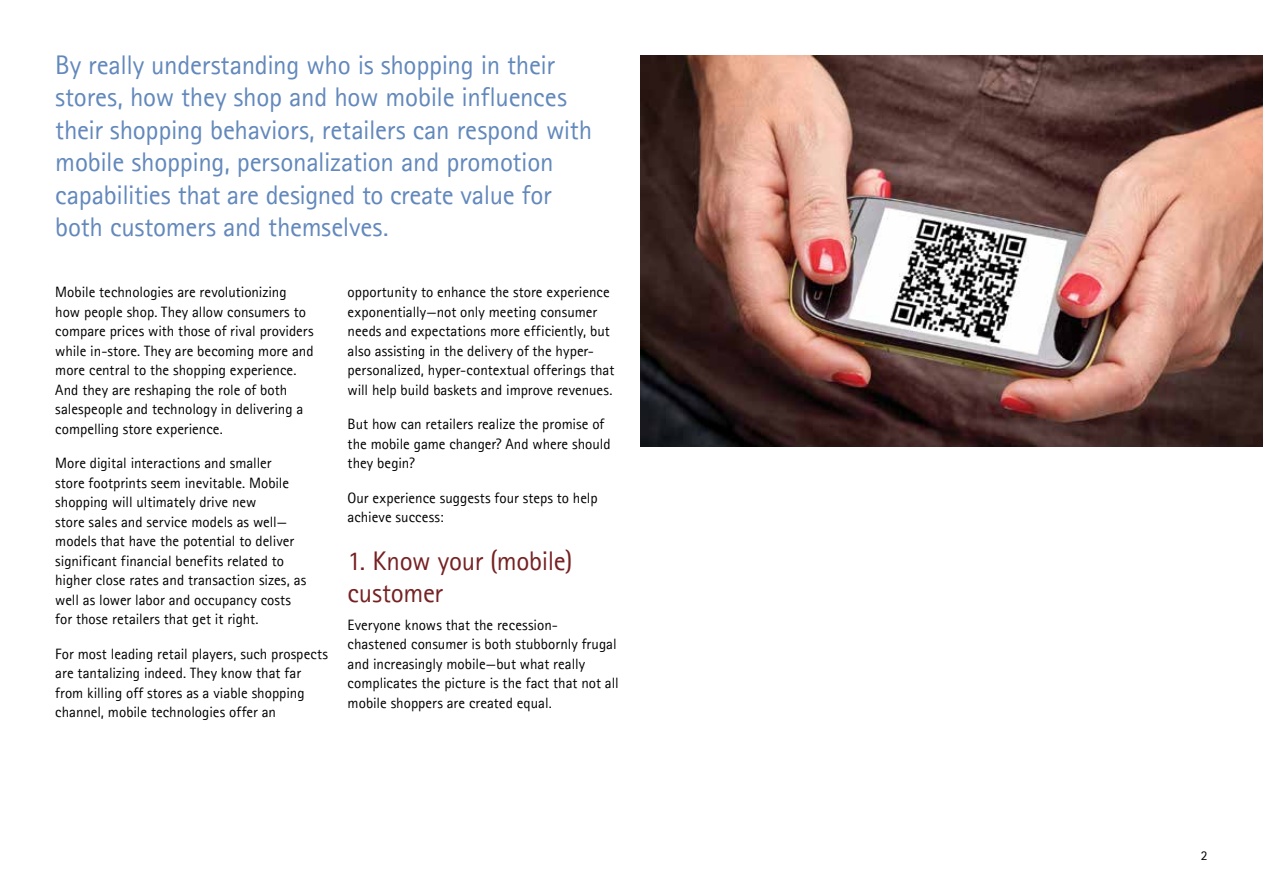
<style>
.page{position:relative;width:1263px;height:893px;background:#fff}
.page>*{position:absolute;margin:0;border:0;box-sizing:border-box;transform-origin:0 0}
.t1{font:27px/32.4px "Agfa Rotis Sans Serif";letter-spacing:-.01em;color:#6288bc}
.t2{font:27px/32.4px "Agfa Rotis Sans Serif";letter-spacing:-.01em;color:#762123}
.t3{font:15px/19.5px "Agfa Rotis Sans Serif";color:#000}
.t4{font:13.5px "Agfa Rotis Sans Serif";color:#000}
</style>
<div class="page">
<img style="left:640px;top:55px;width:623px;height:391px">
<p class="t1" style="left:55px;top:48px;width:538px">By really understanding who is shopping in their stores, how they shop and how mobile influences their shopping behaviors, retailers can respond with mobile shopping, personalization and promotion capabilities that are designed to create value for both customers and themselves.</p>
<p class="t3" style="left:55px;top:282px;width:260px">Mobile technologies are revolutionizing how people shop. They allow consumers to compare prices with those of rival providers while in-store. They are becoming more and more central to the shopping experience.<br>And they are reshaping the role of both salespeople and technology in delivering a compelling store experience.</p>
<p class="t3" style="left:55px;top:453px;width:252px">More digital interactions and smaller<br>store footprints seem inevitable. Mobile shopping will ultimately drive new<br>store sales and service models as well— models that have the potential to deliver significant financial benefits related to higher close rates and transaction sizes, as well as lower labor and occupancy costs for those retailers that get it right.</p>
<p class="t3" style="left:55px;top:644px;width:274px">For most leading retail players, such prospects are tantalizing indeed. They know that far from killing off stores as a viable shopping channel, mobile technologies offer an</p>
<p class="t3" style="left:348px;top:282px;width:268px">opportunity to enhance the store experience exponentially—not only meeting consumer needs and expectations more efficiently, but also assisting in the delivery of the hyper&shy;personalized, hyper-contextual offerings that will help build baskets and improve revenues.</p>
<p class="t3" style="left:348px;top:414px;width:264px">But how can retailers realize the promise of the mobile game changer? And where should they begin?</p>
<p class="t3" style="left:348px;top:488px;width:251px">Our experience suggests four steps to help achieve success:</p>
<h1 class="t2" style="left:348px;top:544px;width:226px">1. Know your (mobile) customer</h1>
<p class="t3" style="left:348px;top:615px;width:273px">Everyone knows that the recession&shy;chastened consumer is both stubbornly frugal and increasingly mobile—but what really complicates the picture is the fact that not all mobile shoppers are created equal.</p>
<p class="t4" style="left:1201px;top:847px;width:8px">2</p>
</div>
